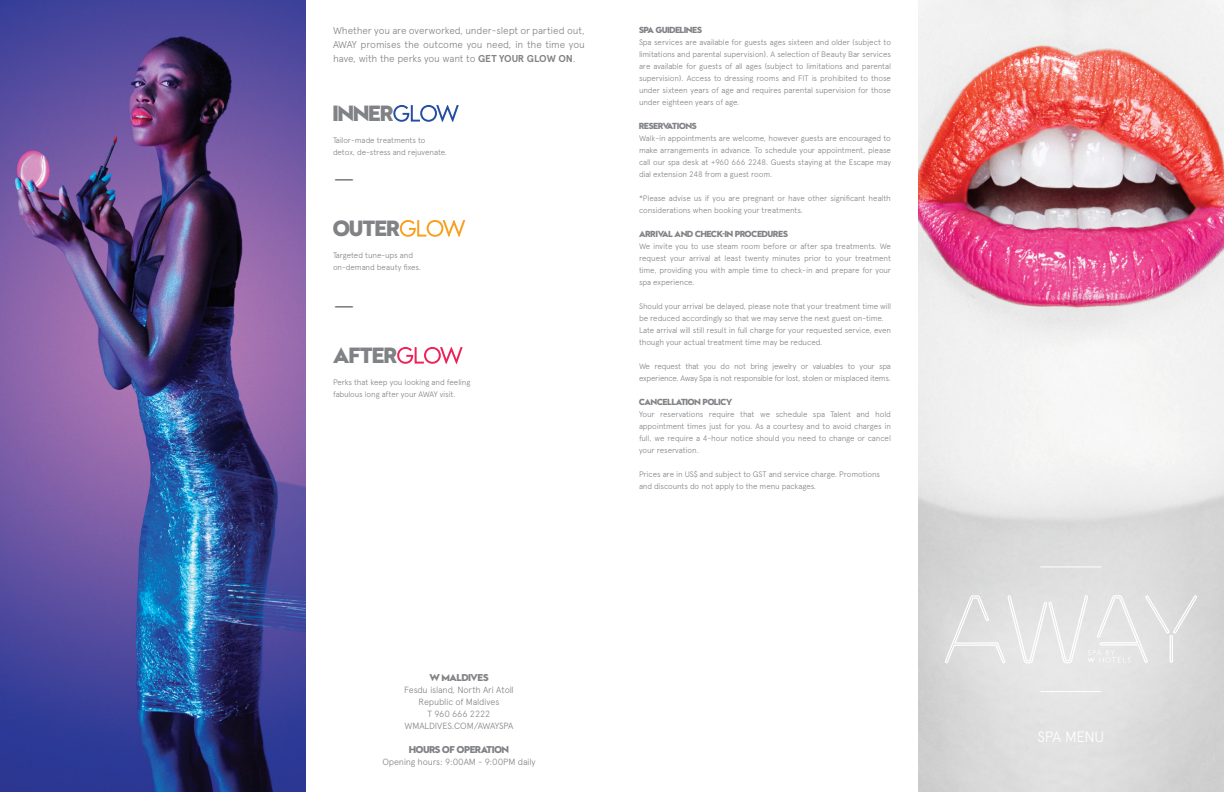
<style>
.page{position:relative;width:1224px;height:792px;background:#fff}
.page>*{position:absolute;margin:0;border:0;box-sizing:border-box;transform-origin:0 0}
.t1{font:300 29px "Apercu Pro";color:#808285}
.t2{font:700 20px "W Sans New";color:#808285}
.t3{font:300 15px "Apercu Pro";letter-spacing:-.03em;color:#fff}
.t4{font:300 10px/14px "Apercu Pro";letter-spacing:-.015em;color:#808285;text-align:justify}
.t5{font:300 9px/12px "Apercu Pro";letter-spacing:-.015em;color:#808285;text-align:center}
.t6{font:700 9px "W Sans New";color:#808285}
.t7{font:300 8px/12px "Apercu Pro";letter-spacing:-.015em;color:#808285}
.t8{font:300 8px/12px "Apercu Pro";letter-spacing:-.035em;color:#808285}
.t9{font:700 8px "W Sans New";color:#808285}
.s1{font-weight:700}
</style>
<div class="page">
<img style="left:0;top:0;width:306px;height:792px">
<img style="left:918px;top:0;width:306px;height:792px">
<svg style="left:393px;top:105px;width:66px;height:17px"></svg>
<svg style="left:400px;top:220px;width:65px;height:17px"></svg>
<svg style="left:397px;top:347px;width:66px;height:17px"></svg>
<svg style="left:945px;top:595px;width:252px;height:68px;background:#e4e4e4"></svg>
<hr style="left:1040px;top:691px;width:62px;height:1px;background:#fff">
<hr style="left:1040px;top:566px;width:62px;height:1px;background:#fff">
<p class="t4" style="left:333px;top:23px;width:253px">Whether you are overworked, under-slept or partied out, AWAY promises the outcome you need, in the time you have, with the perks you want to <span class="s1">GET YOUR GLOW ON</span>.</p>
<h2 class="t2" style="left:333px;top:102px;width:13px">INNE</h2>
<h2 class="t2" style="left:380px;top:102px;width:14px">R</h2>
<p class="t7" style="left:333px;top:134px;width:116px">Tailor-made treatments to detox, de-stress and rejuvenate.</p>
<h1 class="t1" style="left:333px;top:157px;width:24px">—</h1>
<h2 class="t2" style="left:333px;top:217px;width:15px">OUTE</h2>
<h2 class="t2" style="left:387px;top:217px;width:14px">R</h2>
<p class="t7" style="left:333px;top:249px;width:89px">Targeted tune-ups and on-demand beauty fixes.</p>
<h1 class="t1" style="left:333px;top:284px;width:24px">—</h1>
<h2 class="t2" style="left:333px;top:344px;width:65px">AFTER</h2>
<p class="t7" style="left:333px;top:376px;width:139px">Perks that keep you looking and feeling fabulous long after your AWAY visit.</p>
<p class="t9" style="left:639px;top:26px;width:64px">SPA GUIDELINES</p>
<p class="t7" style="left:639px;top:36px;width:254px;text-align:justify">Spa services are available for guests ages sixteen and older (subject to limitations and parental supervision). A selection of Beauty Bar services are available for guests of all ages (subject to limitations and parental supervision). Access to dressing rooms and FIT is prohibited to those under sixteen years of age and requires parental supervision for those under eighteen years of age.</p>
<p class="t9" style="left:639px;top:122px;width:59px">RESERVATIONS</p>
<p class="t7" style="left:639px;top:132px;width:254px;text-align:justify">Walk-in appointments are welcome, however guests are encouraged to make arrangements in advance. To schedule your appointment, please call our spa desk at +960 666 2248. Guests staying at the Escape may dial extension 248 from a guest room.</p>
<p class="t7" style="left:639px;top:192px;width:254px">*Please advise us if you are pregnant or have other significant health considerations when booking your treatments.</p>
<p class="t9" style="left:639px;top:230px;width:150px">ARRIVAL AND CHECK-IN PROCEDURES</p>
<p class="t7" style="left:639px;top:240px;width:254px;text-align:justify">We invite you to use steam room before or after spa treatments. We request your arrival at least twenty minutes prior to your treatment time, providing you with ample time to check-in and prepare for your spa experience.</p>
<p class="t7" style="left:639px;top:300px;width:253px">Should your arrival be delayed, please note that your treatment time will be reduced accordingly so that we may serve the next guest on-time.<br>Late arrival will still result in full charge for your requested service, even though your actual treatment time may be reduced.</p>
<p class="t8" style="left:639px;top:360px;width:254px">We request that you do not bring jewelry or valuables to your spa experience. Away Spa is not responsible for lost, stolen or misplaced items.</p>
<p class="t9" style="left:639px;top:398px;width:95px">CANCELLATION POLICY</p>
<p class="t7" style="left:639px;top:408px;width:254px;text-align:justify">Your reservations require that we schedule spa Talent and hold appointment times just for you. As a courtesy and to avoid charges in full, we require a 4-hour notice should you need to change or cancel your reservation.</p>
<p class="t7" style="left:639px;top:468px;width:242px">Prices are in US$ and subject to GST and service charge. Promotions and discounts do not apply to the menu packages.</p>
<p class="t6" style="left:429px;top:673px;width:61px">W MALDIVES</p>
<p class="t5" style="left:404px;top:683px;width:111px">Fesdu island, North Ari Atoll<br>Republic of Maldives<br>T 960 666 2222<br>WMALDIVES.COM/AWAYSPA</p>
<p class="t6" style="left:409px;top:745px;width:101px">HOURS OF OPERATION</p>
<p class="t5" style="left:382px;top:755px;width:155px">Opening hours: 9:00AM - 9:00PM daily</p>
<h3 class="t3" style="left:1038px;top:725px;width:68px">SPA MENU</h3>
</div>
